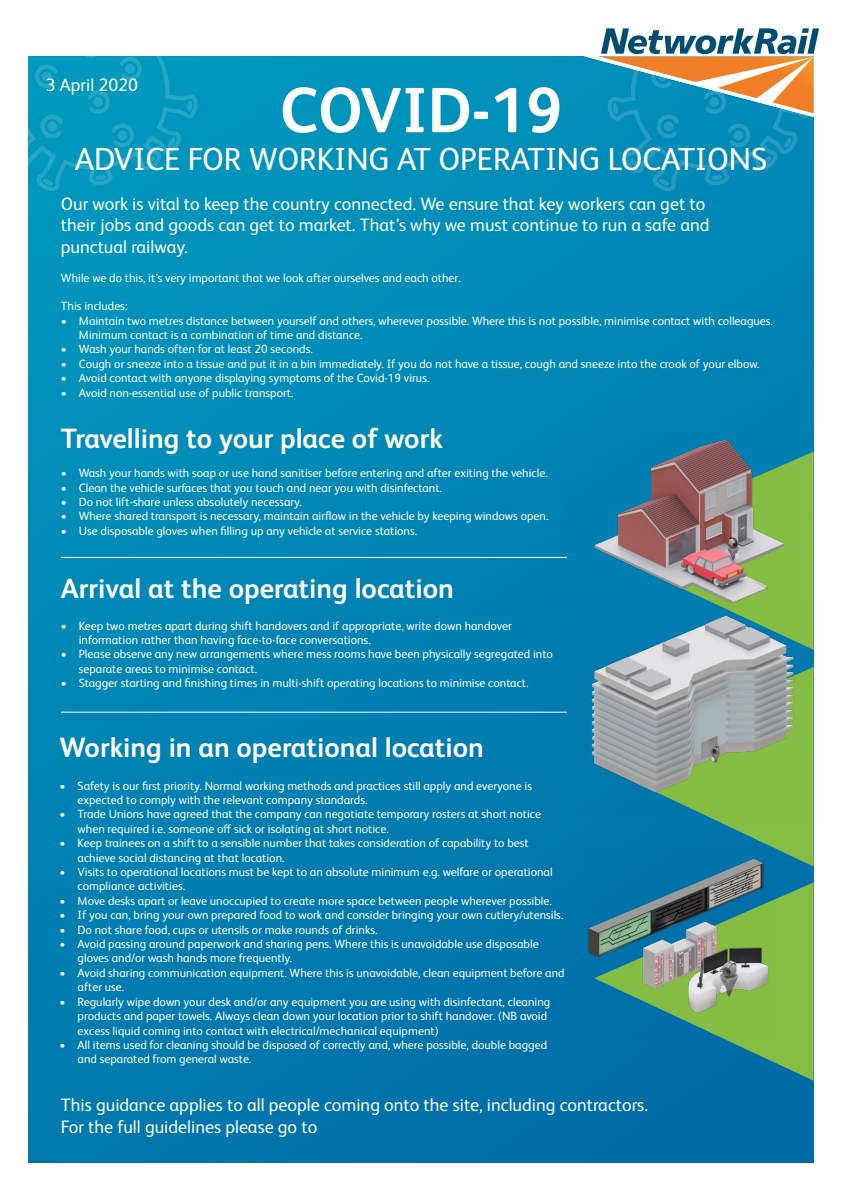
<style>
.page{position:relative;width:842px;height:1191px;background:#fff}
.page>*{position:absolute;margin:0;border:0;box-sizing:border-box;transform-origin:0 0}
.t1{font:700 64px "Network Rail Sans";color:#fff}
.t2{font:32px "Network Rail Sans";color:#fff}
.t3{font:700 28px "Network Rail Sans";color:#fff}
.t4{font:18px/21.6px "Network Rail Sans";color:#fff}
.t5{font:12px/14.4px "Network Rail Sans";color:#fff}
</style>
<div class="page">
<div style="left:28px;top:57px;width:786px;height:1105px;background:linear-gradient(to bottom,#0094bc,#0072ab)"></div>
<svg style="left:28px;top:56px;width:170px;height:135px;background:#0699be"></svg>
<svg style="left:578px;top:28px;width:241px;height:163px;background:#4d9aad"></svg>
<hr style="left:61px;top:557px;width:506px;height:1px;background:#fff">
<hr style="left:61px;top:711px;width:506px;height:1px;background:#fff">
<svg style="left:795px;top:451px;width:19px;height:150px;background:#7fb94a"></svg>
<svg style="left:594px;top:817px;width:220px;height:49px;background:#2e8d88"></svg>
<svg style="left:594px;top:882px;width:220px;height:198px;background:#439576"></svg>
<img style="left:566px;top:432px;width:229px;height:169px">
<img style="left:537px;top:601px;width:277px;height:216px">
<img style="left:583px;top:848px;width:193px;height:193px">
<h3 class="t4" style="left:46px;top:73px;width:94px">3 April 2020</h3>
<h1 class="t1" style="left:280px;top:67px;width:284px">COVID-19</h1>
<h2 class="t2" style="left:75px;top:137px;width:694px">ADVICE FOR WORKING AT OPERATING LOCATIONS</h2>
<h3 class="t4" style="left:61px;top:192px;width:650px">Our work is vital to keep the country connected. We ensure that key workers can get to their jobs and goods can get to market. That’s why we must continue to run a safe and punctual railway.</h3>
<p class="t5" style="left:61px;top:270px;width:401px">While we do this, it’s very important that we look after ourselves and each other.</p>
<p class="t5" style="left:61px;top:298px;width:68px">This includes:</p>
<p class="t5" style="left:79px;top:312px;width:696px;text-indent:-18px">• Maintain two metres distance between yourself and others, wherever possible. Where this is not possible, minimise contact with colleagues.<br>Minimum contact is a combination of time and distance.</p>
<p class="t5" style="left:61px;top:341px;width:253px">• Wash your hands often for at least 20 seconds.</p>
<p class="t5" style="left:61px;top:356px;width:700px">• Cough or sneeze into a tissue and put it in a bin immediately. If you do not have a tissue, cough and sneeze into the crook of your elbow.</p>
<p class="t5" style="left:61px;top:370px;width:370px">• Avoid contact with anyone displaying symptoms of the Covid-19 virus.</p>
<p class="t5" style="left:61px;top:384px;width:234px">• Avoid non-essential use of public transport.</p>
<h3 class="t3" style="left:61px;top:419px;width:383px">Travelling to your place of work</h3>
<p class="t5" style="left:61px;top:465px;width:489px">• Wash your hands with soap or use hand sanitiser before entering and after exiting the vehicle.</p>
<p class="t5" style="left:61px;top:479px;width:383px">• Clean the vehicle surfaces that you touch and near you with disinfectant.</p>
<p class="t5" style="left:61px;top:494px;width:243px">• Do not lift-share unless absolutely necessary.</p>
<p class="t5" style="left:61px;top:508px;width:489px">• Where shared transport is necessary, maintain airflow in the vehicle by keeping windows open.</p>
<p class="t5" style="left:61px;top:523px;width:358px">• Use disposable gloves when filling up any vehicle at service stations.</p>
<h3 class="t3" style="left:61px;top:569px;width:394px">Arrival at the operating location</h3>
<p class="t5" style="left:79px;top:617px;width:435px;text-indent:-18px">• Keep two metres apart during shift handovers and if appropriate, write down handover information rather than having face-to-face conversations.</p>
<p class="t5" style="left:79px;top:646px;width:476px;text-indent:-18px">• Please observe any new arrangements where mess rooms have been physically segregated into separate areas to minimise contact.</p>
<p class="t5" style="left:61px;top:675px;width:469px">• Stagger starting and finishing times in multi-shift operating locations to minimise contact.</p>
<h3 class="t3" style="left:60px;top:728px;width:426px">Working in an operational location</h3>
<p class="t5" style="left:78px;top:777px;width:456px;text-indent:-18px">• Safety is our first priority. Normal working methods and practices still apply and everyone is expected to comply with the relevant company standards.</p>
<p class="t5" style="left:78px;top:806px;width:465px;text-indent:-18px">• Trade Unions have agreed that the company can negotiate temporary rosters at short notice when required i.e. someone off sick or isolating at short notice.</p>
<p class="t5" style="left:78px;top:835px;width:453px;text-indent:-18px">• Keep trainees on a shift to a sensible number that takes consideration of capability to best achieve social distancing at that location.</p>
<p class="t5" style="left:78px;top:864px;width:477px;text-indent:-18px">• Visits to operational locations must be kept to an absolute minimum e.g. welfare or operational compliance activities.</p>
<p class="t5" style="left:60px;top:893px;width:494px">• Move desks apart or leave unoccupied to create more space between people wherever possible.</p>
<p class="t5" style="left:60px;top:907px;width:505px">• If you can, bring your own prepared food to work and consider bringing your own cutlery/utensils.</p>
<p class="t5" style="left:60px;top:921px;width:319px">• Do not share food, cups or utensils or make rounds of drinks.</p>
<p class="t5" style="left:78px;top:936px;width:463px;text-indent:-18px">• Avoid passing around paperwork and sharing pens. Where this is unavoidable use disposable gloves and/or wash hands more frequently.</p>
<p class="t5" style="left:78px;top:965px;width:489px;text-indent:-18px">• Avoid sharing communication equipment. Where this is unavoidable, clean equipment before and after use.</p>
<p class="t5" style="left:78px;top:993px;width:474px;text-indent:-18px">• Regularly wipe down your desk and/or any equipment you are using with disinfectant, cleaning products and paper towels. Always clean down your location prior to shift handover. (NB avoid excess liquid coming into contact with electrical/mechanical equipment)</p>
<p class="t5" style="left:78px;top:1037px;width:471px;text-indent:-18px">• All items used for cleaning should be disposed of correctly and, where possible, double bagged and separated from general waste.</p>
<h3 class="t4" style="left:61px;top:1093px;width:589px">This guidance applies to all people coming onto the site, including contractors.</h3>
<h3 class="t4" style="left:61px;top:1115px;width:258px">For the full guidelines please go to</h3>
</div>
